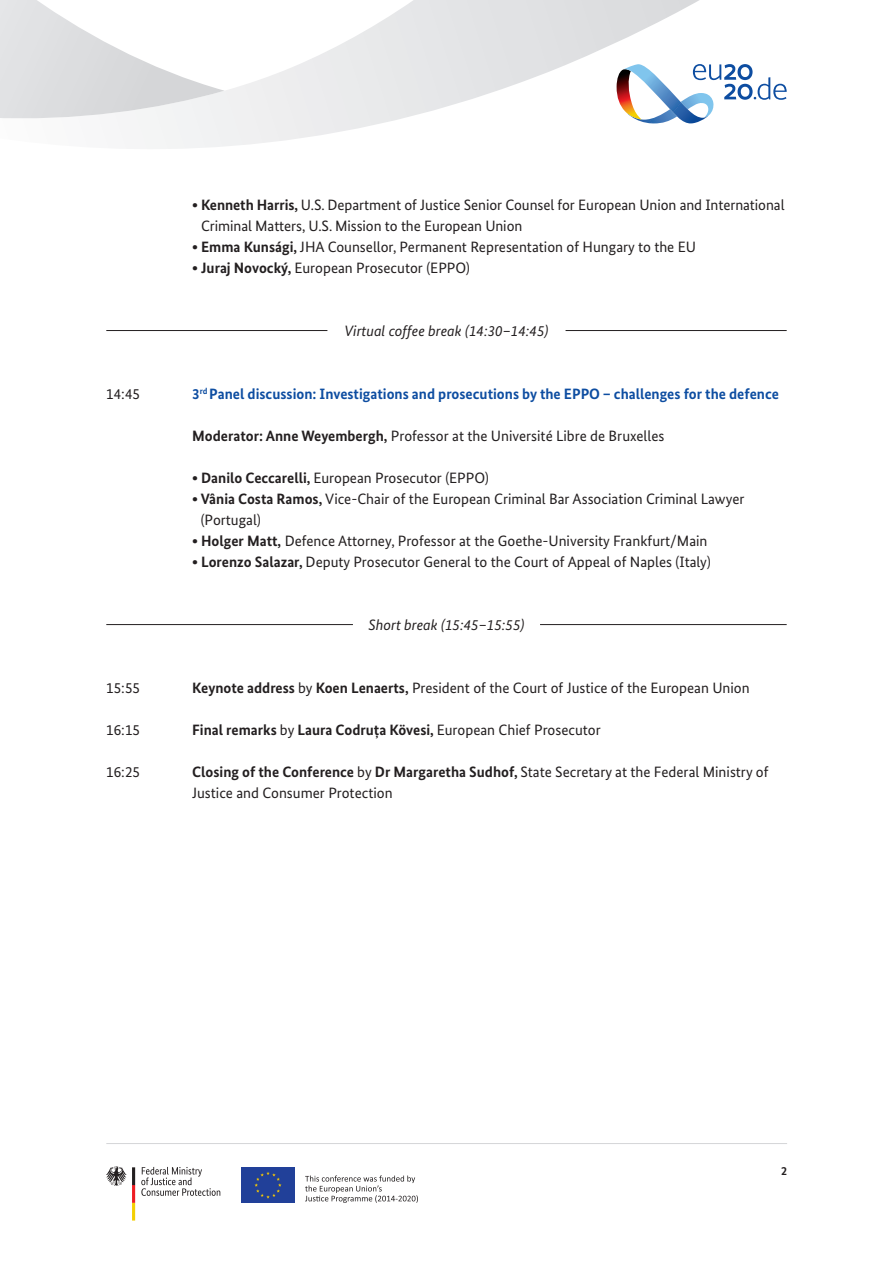
<style>
.page{position:relative;width:893px;height:1263px;background:#fff}
.page>*{position:absolute;margin:0;border:0;box-sizing:border-box;transform-origin:0 0}
.t1{font:15px/21px "Bundes Sans";color:#231f20}
.t2{font:700 15px "Bundes Sans";color:#0d4da1}
.t3{font:700 15px "Bundes Sans";color:#231f20}
.t4{font:italic 15px "Bundes Sans";color:#231f20}
.t5{font:700 12px "Bundes Sans";color:#231f20}
.s1{font-weight:700}
.s2{font-weight:400}
</style>
<div class="page">
<svg style="left:138px;top:0;width:561px;height:149px"></svg>
<svg style="left:0;top:0;width:225px;height:122px"></svg>
<svg style="left:617px;top:64px;width:170px;height:59px"></svg>
<svg style="left:141px;top:1167px;width:79px;height:29px"></svg>
<svg style="left:106px;top:1166px;width:29px;height:54px"></svg>
<img style="left:242px;top:1167px;width:52px;height:35px">
<svg style="left:305px;top:1175px;width:113px;height:28px"></svg>
<hr style="left:106px;top:1143px;width:681px;height:1px;background:#d5d6d8">
<hr style="left:106px;top:330px;width:221px;height:1px;background:#231f20">
<hr style="left:106px;top:624px;width:247px;height:1px;background:#231f20">
<hr style="left:566px;top:330px;width:221px;height:1px;background:#231f20">
<hr style="left:540px;top:624px;width:247px;height:1px;background:#231f20">
<p class="t1" style="left:201px;top:194px;width:585px;text-indent:-9px"><span class="s1">• Kenneth Harris,</span> U.S. Department of Justice Senior Counsel for European Union and International<br>Criminal Matters, U.S. Mission to the European Union</p>
<p class="t1" style="left:192px;top:236px;width:505px"><span class="s1">• Emma Kunsági,</span> JHA Counsellor, Permanent Representation of Hungary to the EU</p>
<p class="t1" style="left:192px;top:257px;width:279px"><span class="s1">• Juraj Novocký,</span> European Prosecutor (EPPO)</p>
<p class="t4" style="left:344px;top:322px;width:205px">Virtual coffee break (14:30–14:45)</p>
<p class="t1" style="left:106px;top:383px;width:35px">14:45</p>
<p class="t2" style="left:192px;top:385px;width:588px">3<sup>rd</sup> Panel discussion: Investigations and prosecutions by the EPPO – challenges for the defence</p>
<p class="t1" style="left:192px;top:425px;width:474px"><span class="s1">Moderator: Anne Weyembergh,</span> Professor at the Université Libre de Bruxelles</p>
<p class="t1" style="left:192px;top:467px;width:298px"><span class="s1">• Danilo Ceccarelli,</span> European Prosecutor (EPPO)</p>
<p class="t1" style="left:201px;top:488px;width:545px;text-indent:-9px"><span class="s1">• Vânia Costa Ramos,</span> Vice-Chair of the European Criminal Bar Association Criminal Lawyer (Portugal)</p>
<p class="t1" style="left:192px;top:530px;width:517px"><span class="s1">• Holger Matt,</span> Defence Attorney, Professor at the Goethe-University Frankfurt/Main</p>
<p class="t1" style="left:192px;top:551px;width:520px"><span class="s1">• Lorenzo Salazar,</span> Deputy Prosecutor General to the Court of Appeal of Naples (Italy)</p>
<p class="t4" style="left:368px;top:616px;width:158px">Short break (15:45–15:55)</p>
<p class="t1" style="left:106px;top:677px;width:35px">15:55</p>
<p class="t1" style="left:192px;top:677px;width:559px"><span class="s1">Keynote address</span> by <span class="s1">Koen Lenaerts,</span> President of the Court of Justice of the European Union</p>
<p class="t1" style="left:106px;top:719px;width:35px">16:15</p>
<p class="t3" style="left:192px;top:721px;width:410px">Final remarks <span class="s2">by</span> Laura Codruța Kövesi, <span class="s2">European Chief Prosecutor</span></p>
<p class="t1" style="left:106px;top:761px;width:35px">16:25</p>
<p class="t1" style="left:192px;top:761px;width:578px"><span class="s1">Closing of the Conference</span> by <span class="s1">Dr Margaretha Sudhof,</span> State Secretary at the Federal Ministry of<br>Justice and Consumer Protection</p>
<p class="t5" style="left:781px;top:1163px;width:7px">2</p>
</div>
